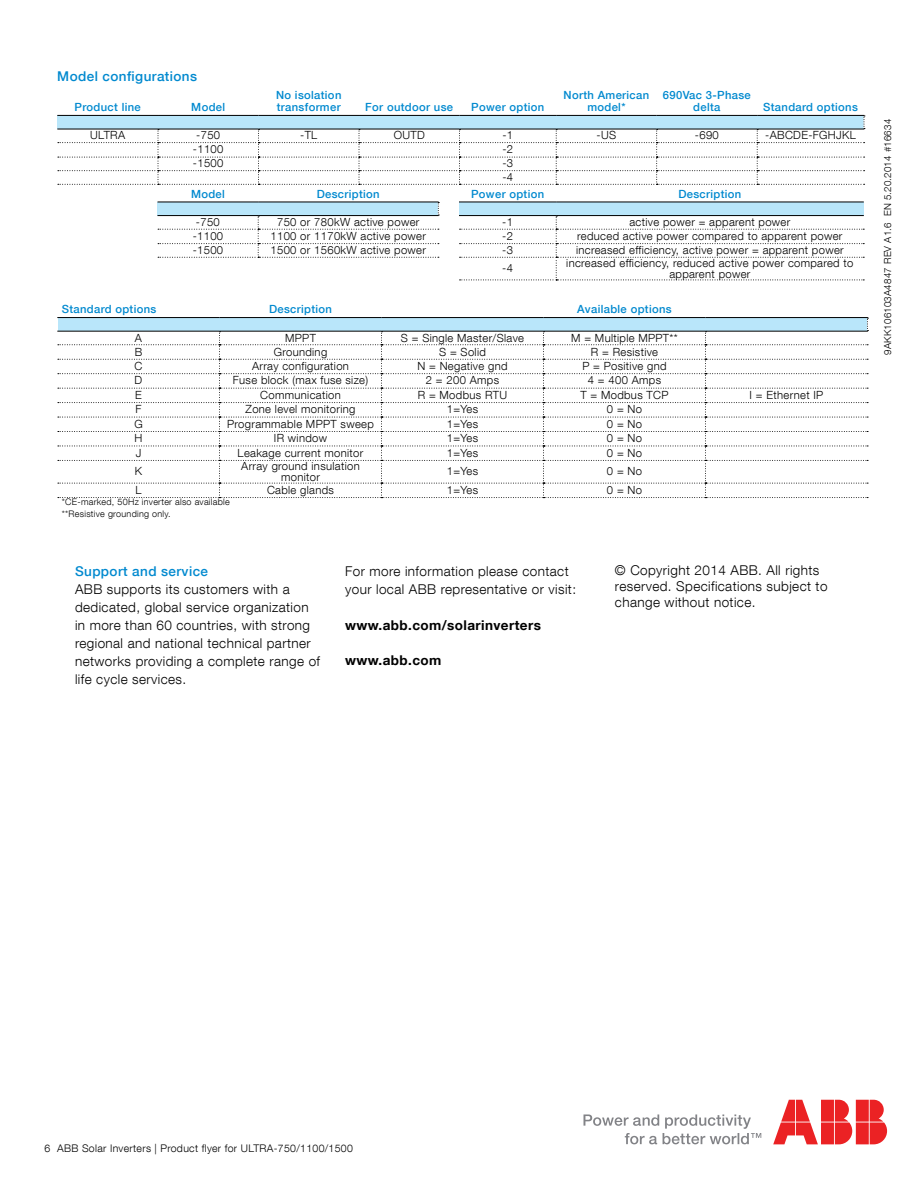
<style>
.page{position:relative;width:918px;height:1188px;background:#fff}
.page>*{position:absolute;margin:0;border:0;box-sizing:border-box;transform-origin:0 0}
.t1{font:300 13.5px/18px "ABB Neue Helvetica";letter-spacing:.03em;color:#000}
.t2{font:700 13.5px "ABB Neue Helvetica";letter-spacing:.03em;color:#000}
.t3{font:500 13.5px "ABB Neue Helvetica";letter-spacing:.03em;color:#0089cf}
.t4{font:300 11.25px/11.2px "ABB Neue Helvetica";letter-spacing:.03em;color:#000;text-align:center}
.t5{font:500 11.25px/12px "ABB Neue Helvetica";letter-spacing:.03em;color:#0089cf;text-align:center}
.t6{font:300 10.5px "ABB Neue Helvetica";letter-spacing:.03em;color:#000}
.t7{font:300 9.75px "ABB Neue Helvetica";letter-spacing:.02em;color:#000}
.t8{font:300 9px/11.2px "ABB Neue Helvetica";letter-spacing:.03em;color:#000}
</style>
<div class="page">
<svg style="left:584px;top:1114px;width:177px;height:30px"></svg>
<svg style="left:773px;top:1100px;width:114px;height:44px"></svg>
<hr style="left:57px;top:115px;width:101px;height:1px;background:#000">
<hr style="left:158px;top:115px;width:101px;height:1px;background:#000">
<hr style="left:259px;top:115px;width:100px;height:1px;background:#000">
<hr style="left:359px;top:115px;width:101px;height:1px;background:#000">
<hr style="left:460px;top:115px;width:96px;height:1px;background:#000">
<hr style="left:556px;top:115px;width:101px;height:1px;background:#000">
<hr style="left:657px;top:115px;width:100px;height:1px;background:#000">
<hr style="left:757px;top:115px;width:107px;height:1px;background:#000">
<svg style="left:58px;top:116px;width:807px;height:69px"></svg>
<hr style="left:57px;top:129px;width:101px;height:1px;background:#000">
<hr style="left:158px;top:129px;width:101px;height:1px;background:#000">
<hr style="left:259px;top:129px;width:100px;height:1px;background:#000">
<hr style="left:359px;top:129px;width:101px;height:1px;background:#000">
<hr style="left:460px;top:129px;width:96px;height:1px;background:#000">
<hr style="left:556px;top:129px;width:101px;height:1px;background:#000">
<hr style="left:657px;top:129px;width:100px;height:1px;background:#000">
<hr style="left:757px;top:129px;width:107px;height:1px;background:#000">
<hr style="left:57px;top:317px;width:163px;height:1px;background:#000">
<hr style="left:220px;top:317px;width:162px;height:1px;background:#000">
<hr style="left:382px;top:317px;width:162px;height:1px;background:#000">
<hr style="left:544px;top:317px;width:162px;height:1px;background:#000">
<hr style="left:706px;top:317px;width:162px;height:1px;background:#000">
<svg style="left:58px;top:318px;width:811px;height:180px"></svg>
<hr style="left:57px;top:331px;width:163px;height:1px;background:#000">
<hr style="left:220px;top:331px;width:162px;height:1px;background:#000">
<hr style="left:382px;top:331px;width:162px;height:1px;background:#000">
<hr style="left:544px;top:331px;width:162px;height:1px;background:#000">
<hr style="left:706px;top:331px;width:162px;height:1px;background:#000">
<svg style="left:158px;top:202px;width:281px;height:56px"></svg>
<hr style="left:158px;top:215px;width:100px;height:1px;background:#000">
<hr style="left:258px;top:215px;width:181px;height:1px;background:#000">
<div style="left:459px;top:202px;width:405px;height:14px;background:#b9e6fa"></div>
<svg style="left:460px;top:216px;width:404px;height:65px"></svg>
<hr style="left:459px;top:202px;width:97px;height:1px;background:#000">
<hr style="left:556px;top:202px;width:308px;height:1px;background:#000">
<hr style="left:459px;top:215px;width:97px;height:1px;background:#000">
<hr style="left:556px;top:215px;width:308px;height:1px;background:#000">
<p class="t3" style="left:57px;top:68px;width:141px">Model configurations</p>
<p class="t5" style="left:75px;top:101px;width:68px">Product line</p>
<p class="t5" style="left:191px;top:101px;width:35px">Model</p>
<p class="t5" style="left:276px;top:89px;width:67px;text-align:left">No isolation transformer</p>
<p class="t5" style="left:365px;top:101px;width:89px">For outdoor use</p>
<p class="t5" style="left:471px;top:101px;width:75px">Power option</p>
<p class="t5" style="left:564px;top:89px;width:87px">North American model*</p>
<p class="t5" style="left:663px;top:89px;width:89px">690Vac 3-Phase delta</p>
<p class="t5" style="left:763px;top:101px;width:96px">Standard options</p>
<p class="t4" style="left:90px;top:130px;width:36px">ULTRA</p>
<p class="t4" style="left:196px;top:130px;width:25px">-750</p>
<p class="t4" style="left:300px;top:130px;width:19px">-TL</p>
<p class="t4" style="left:394px;top:130px;width:33px">OUTD</p>
<p class="t4" style="left:502px;top:130px;width:12px">-1</p>
<p class="t4" style="left:597px;top:130px;width:21px">-US</p>
<p class="t4" style="left:695px;top:130px;width:25px">-690</p>
<p class="t4" style="left:765px;top:130px;width:92px">-ABCDE-FGHJKL</p>
<p class="t4" style="left:193px;top:144px;width:32px">-1100</p>
<p class="t4" style="left:502px;top:144px;width:12px">-2</p>
<p class="t4" style="left:193px;top:158px;width:32px">-1500</p>
<p class="t4" style="left:502px;top:156px;width:12px;line-height:13.6px;text-align:left">-3 -4</p>
<p class="t5" style="left:191px;top:188px;width:35px">Model</p>
<p class="t5" style="left:317px;top:188px;width:64px">Description</p>
<p class="t4" style="left:196px;top:216px;width:25px">-750</p>
<p class="t4" style="left:277px;top:216px;width:144px">750 or 780kW active power</p>
<p class="t4" style="left:193px;top:230px;width:32px">-1100</p>
<p class="t4" style="left:270px;top:230px;width:157px">1100 or 1170kW active power</p>
<p class="t4" style="left:193px;top:244px;width:32px">-1500</p>
<p class="t4" style="left:270px;top:244px;width:157px">1500 or 1560kW active power</p>
<p class="t5" style="left:471px;top:188px;width:75px">Power option</p>
<p class="t5" style="left:678px;top:188px;width:64px">Description</p>
<p class="t4" style="left:502px;top:216px;width:12px">-1</p>
<p class="t4" style="left:629px;top:216px;width:162px">active power = apparent power</p>
<p class="t4" style="left:502px;top:230px;width:12px">-2</p>
<p class="t4" style="left:577px;top:230px;width:267px">reduced active power compared to apparent power</p>
<p class="t4" style="left:502px;top:244px;width:12px">-3</p>
<p class="t4" style="left:576px;top:244px;width:269px">increased efficiency, active power = apparent power</p>
<p class="t4" style="left:502px;top:262px;width:12px">-4</p>
<p class="t4" style="left:566px;top:257px;width:289px">increased efficiency, reduced active power compared to apparent power</p>
<p class="t5" style="left:62px;top:303px;width:96px">Standard options</p>
<p class="t5" style="left:269px;top:303px;width:64px">Description</p>
<p class="t5" style="left:577px;top:303px;width:96px">Available options</p>
<p class="t4" style="left:135px;top:332px;width:9px">A</p>
<p class="t4" style="left:285px;top:332px;width:32px">MPPT</p>
<p class="t4" style="left:401px;top:332px;width:125px">S = Single Master/Slave</p>
<p class="t4" style="left:571px;top:332px;width:108px">M = Multiple MPPT**</p>
<p class="t4" style="left:135px;top:346px;width:9px">B</p>
<p class="t4" style="left:274px;top:346px;width:55px">Grounding</p>
<p class="t4" style="left:439px;top:346px;width:48px">S = Solid</p>
<p class="t4" style="left:591px;top:346px;width:69px">R = Resistive</p>
<p class="t4" style="left:135px;top:360px;width:9px">C</p>
<p class="t4" style="left:252px;top:360px;width:98px">Array configuration</p>
<p class="t4" style="left:417px;top:360px;width:92px">N = Negative gnd</p>
<p class="t4" style="left:582px;top:360px;width:86px">P = Positive gnd</p>
<p class="t4" style="left:135px;top:375px;width:9px">D</p>
<p class="t4" style="left:233px;top:375px;width:137px">Fuse block (max fuse size)</p>
<p class="t4" style="left:426px;top:375px;width:75px">2 = 200 Amps</p>
<p class="t4" style="left:588px;top:375px;width:75px">4 = 400 Amps</p>
<p class="t4" style="left:135px;top:389px;width:8px">E</p>
<p class="t4" style="left:260px;top:389px;width:82px">Communication</p>
<p class="t4" style="left:418px;top:389px;width:91px">R = Modbus RTU</p>
<p class="t4" style="left:580px;top:389px;width:90px">T = Modbus TCP</p>
<p class="t4" style="left:750px;top:389px;width:75px">I = Ethernet IP</p>
<p class="t4" style="left:135px;top:404px;width:8px">F</p>
<p class="t4" style="left:246px;top:404px;width:111px">Zone level monitoring</p>
<p class="t4" style="left:447px;top:404px;width:33px">1=Yes</p>
<p class="t4" style="left:607px;top:404px;width:37px">0 = No</p>
<p class="t4" style="left:134px;top:418px;width:10px">G</p>
<p class="t4" style="left:227px;top:418px;width:148px">Programmable MPPT sweep</p>
<p class="t4" style="left:447px;top:418px;width:33px">1=Yes</p>
<p class="t4" style="left:607px;top:418px;width:37px">0 = No</p>
<p class="t4" style="left:135px;top:432px;width:9px">H</p>
<p class="t4" style="left:274px;top:432px;width:55px">IR window</p>
<p class="t4" style="left:447px;top:432px;width:33px">1=Yes</p>
<p class="t4" style="left:607px;top:432px;width:37px">0 = No</p>
<p class="t4" style="left:136px;top:447px;width:7px">J</p>
<p class="t4" style="left:238px;top:447px;width:127px">Leakage current monitor</p>
<p class="t4" style="left:447px;top:447px;width:33px">1=Yes</p>
<p class="t4" style="left:607px;top:447px;width:37px">0 = No</p>
<p class="t4" style="left:135px;top:465px;width:9px">K</p>
<p class="t4" style="left:241px;top:460px;width:120px">Array ground insulation monitor</p>
<p class="t4" style="left:447px;top:465px;width:33px">1=Yes</p>
<p class="t4" style="left:607px;top:465px;width:37px">0 = No</p>
<p class="t4" style="left:136px;top:484px;width:8px">L</p>
<p class="t4" style="left:267px;top:484px;width:69px">Cable glands</p>
<p class="t4" style="left:447px;top:484px;width:33px">1=Yes</p>
<p class="t4" style="left:607px;top:484px;width:37px">0 = No</p>
<p class="t8" style="left:62px;top:496px;width:170px">*CE-marked, 50Hz inverter also available **Resistive grounding only.</p>
<p class="t3" style="left:75px;top:563px;width:135px">Support and service</p>
<p class="t1" style="left:75px;top:580px;width:247px">ABB supports its customers with a dedicated, global service organization in more than 60 countries, with strong regional and national technical partner networks providing a complete range of life cycle services.</p>
<p class="t1" style="left:345px;top:562px;width:232px">For more information please contact your local ABB representative or visit:</p>
<p class="t2" style="left:345px;top:617px;width:197px">www.abb.com/solarinverters</p>
<p class="t2" style="left:345px;top:651px;width:98px">www.abb.com</p>
<p class="t1" style="left:615px;top:561px;width:214px;line-height:16.2px">© Copyright 2014 ABB. All rights reserved. Specifications subject to change without notice.</p>
<p class="t7" style="left:882px;top:355px;width:237px;rotate:-90deg">9AKK106103A4847 REV A1.6 EN 5.20.2014 #16634</p>
<p class="t6" style="left:45px;top:1142px;width:310px">6 ABB Solar Inverters | Product flyer for ULTRA-750/1100/1500</p>
</div>
